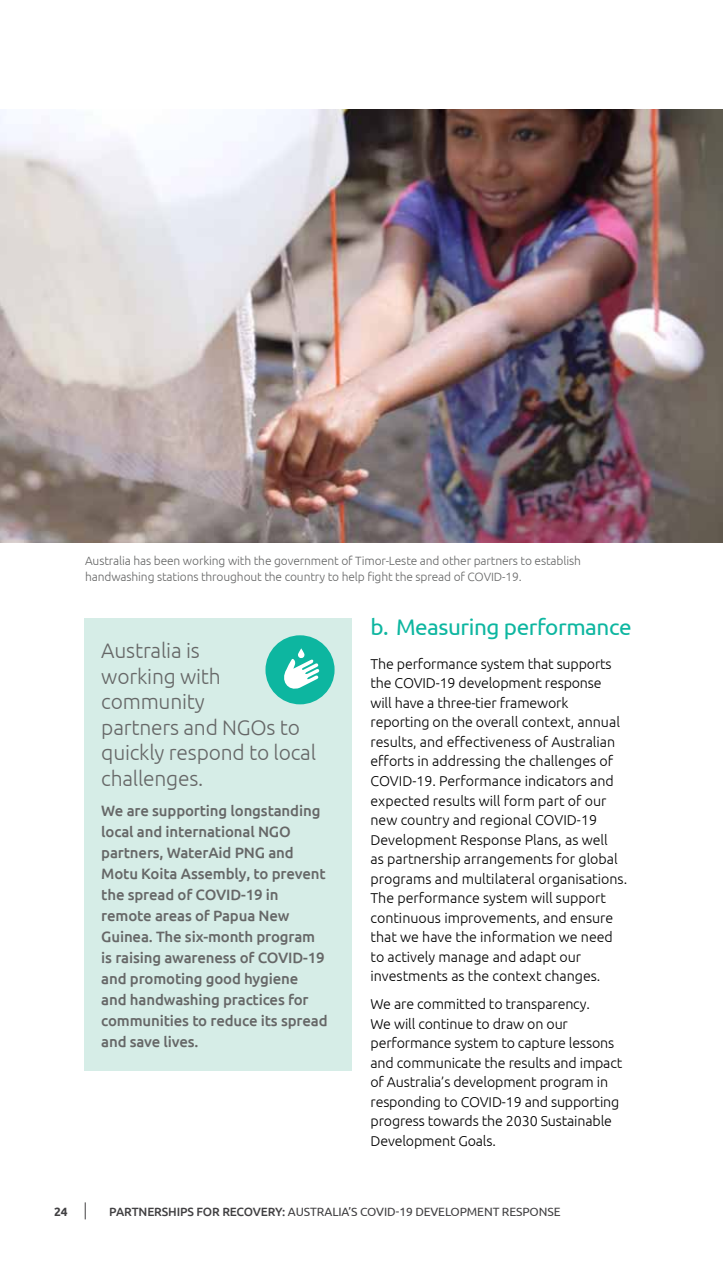
<style>
.page{position:relative;width:723px;height:1263px;background:#fff}
.page>*{position:absolute;margin:0;border:0;box-sizing:border-box;transform-origin:0 0}
.t1{font:22.5px "Ubuntu";letter-spacing:-.02em;color:#0db6a0}
.Box_breakout_head{font:300 21px/25.5px "Ubuntu";letter-spacing:-.01em;color:#666767}
.Box_breakout{font:500 15px/21px "Ubuntu";letter-spacing:-.01em;color:#666767}
.body_text{font:300 14.25px/19.5px "Ubuntu";color:#000}
.t2{font:300 12px/16.5px "Ubuntu";letter-spacing:-.01em;color:#666767}
.t3{font:12px "Ubuntu";letter-spacing:-.01em;color:#414042}
.t4{font:700 12px "Ubuntu";color:#414042}
.s1{font-weight:500}
</style>
<div class="page">
<svg style="left:85px;top:1202px;width:1px;height:17px"></svg>
<img style="left:0;top:109px;width:723px;height:433px">
<div style="left:84px;top:618px;width:268px;height:452px;background:#d6ede7"></div>
<div style="left:265px;top:635px;width:70px;height:69px;background:#0db6a0;border-radius:50%"></div>
<svg style="left:284px;top:648px;width:36px;height:41px"></svg>
<img style="left:721px;top:429px;width:2px;height:114px">
<p class="t2" style="left:85px;top:552px;width:497px">Australia has been working with the government of Timor-Leste and other partners to establish handwashing stations throughout the country to help fight the spread of COVID-19.</p>
<h2 class="t1" style="left:370px;top:613px;width:263px">b. Measuring performance</h2>
<p class="body_text" style="left:370px;top:654px;width:258px">The performance system that supports the COVID-19 development response<br>will have a three-tier framework reporting on the overall context, annual results, and effectiveness of Australian efforts in addressing the challenges of COVID-19. Performance indicators and expected results will form part of our new country and regional COVID-19<br>Development Response Plans, as well<br>as partnership arrangements for global programs and multilateral organisations.<br>The performance system will support continuous improvements, and ensure that we have the information we need to actively manage and adapt our investments as the context changes.</p>
<p class="body_text" style="left:370px;top:994px;width:253px">We are committed to transparency.<br>We will continue to draw on our performance system to capture lessons and communicate the results and impact of Australia’s development program in responding to COVID-19 and supporting progress towards the 2030 Sustainable Development Goals.</p>
<p class="Box_breakout_head" style="left:101px;top:638px;width:216px">Australia is<br>working with community<br>partners and NGOs to quickly respond to local challenges.</p>
<p class="Box_breakout" style="left:101px;top:799px;width:228px">We are supporting longstanding local and international NGO partners, WaterAid PNG and<br>Motu Koita Assembly, to prevent the spread of COVID-19 in remote areas of Papua New<br>Guinea. The six-month program is raising awareness of COVID-19 and promoting good hygiene and handwashing practices for communities to reduce its spread and save lives.</p>
<p class="t4" style="left:54px;top:1204px;width:15px">24</p>
<p class="t3" style="left:109px;top:1204px;width:453px"><span class="s1">PARTNERSHIPS FOR RECOVERY:</span> AUSTRALIA’S COVID-19 DEVELOPMENT RESPONSE</p>
</div>
